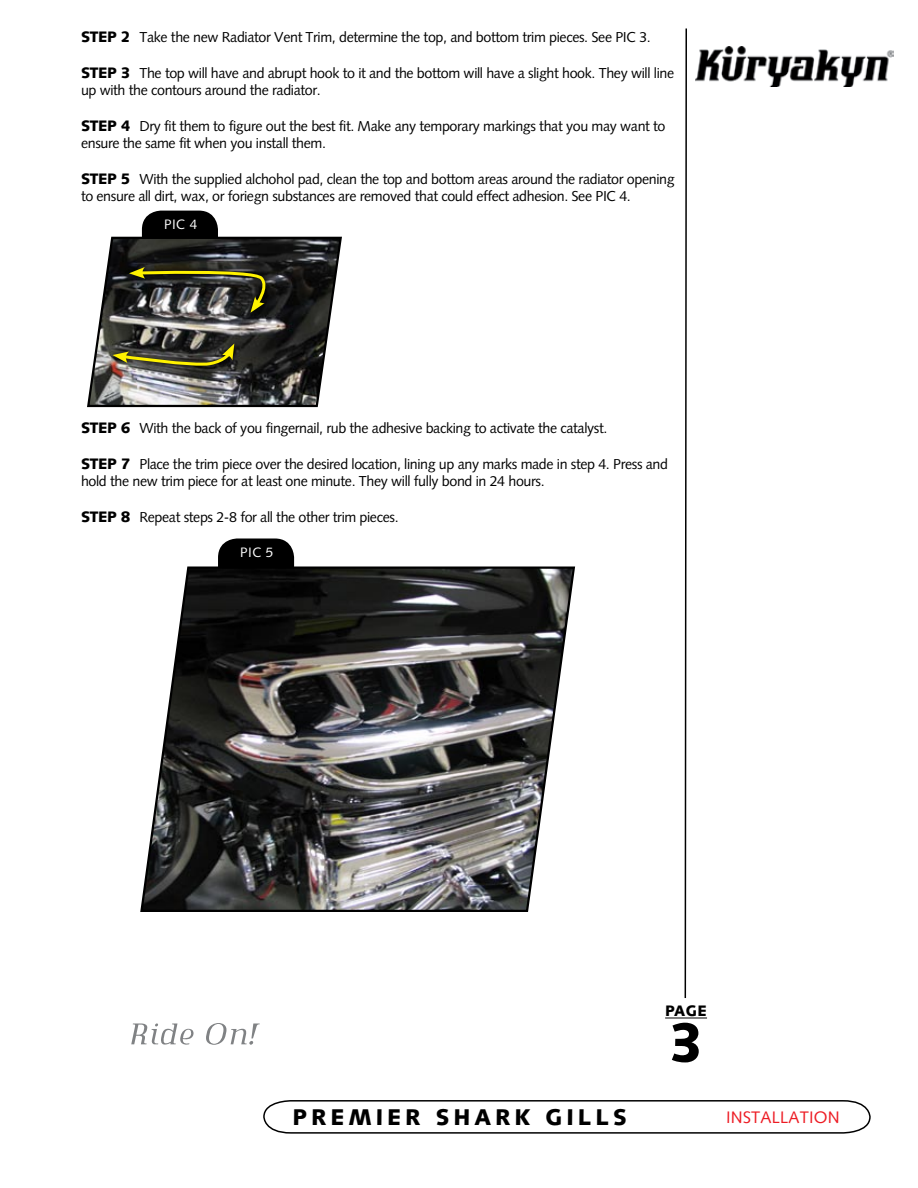
<style>
.page{position:relative;width:918px;height:1188px;background:#fff}
.page>*{position:absolute;margin:0;border:0;box-sizing:border-box;transform-origin:0 0}
.t1{font:800 54px "Facile S Si";color:#000}
.t2{font:800 22.5px "Facile S Si";color:#000}
.t3{font:16.5px "Facile S Si";letter-spacing:.01em;color:#ed1c24}
.t4{font:800 15px "Facile S Si";color:#000}
.t5{font:14.25px/17.1px "Facile S Si";letter-spacing:-.025em;color:#000}
.t6{font:13.5px "Facile S Si";letter-spacing:.03em;color:#fff}
.s1{font-weight:800;font-size:15px}
</style>
<div class="page">
<img style="left:696px;top:47px;width:197px;height:40px">
<svg style="left:684px;top:28px;width:3px;height:970px"></svg>
<svg style="left:263px;top:1100px;width:608px;height:34px"></svg>
<hr style="left:665px;top:1018px;width:42px;height:1px;background:#000">
<svg style="left:131px;top:1023px;width:129px;height:22px"></svg>
<div style="left:143px;top:212px;width:74px;height:47px;background:#000;border-radius:18px"></div>
<div style="left:142px;top:211px;width:76px;height:49px;border:2px solid #000;border-radius:18px"></div>
<svg style="left:87px;top:236px;width:255px;height:172px"></svg>
<div style="left:219px;top:540px;width:74px;height:50px;background:#000;border-radius:18px"></div>
<div style="left:218px;top:539px;width:76px;height:53px;border:2px solid #000;border-radius:18px"></div>
<img style="left:140px;top:565px;width:436px;height:347px">
<svg style="left:109px;top:339px;width:132px;height:33px"></svg>
<svg style="left:112px;top:344px;width:122px;height:23px"></svg>
<svg style="left:125px;top:263px;width:147px;height:55px"></svg>
<svg style="left:129px;top:267px;width:144px;height:46px"></svg>
<p class="t5" style="left:81px;top:28px;width:571px"><span class="s1">STEP 2</span> Take the new Radiator Vent Trim, determine the top, and bottom trim pieces. See PIC 3.</p>
<p class="t5" style="left:81px;top:64px;width:595px"><span class="s1">STEP 3</span> The top will have and abrupt hook to it and the bottom will have a slight hook. They will line up with the contours around the radiator.</p>
<p class="t5" style="left:81px;top:117px;width:586px"><span class="s1">STEP 4</span> Dry fit them to figure out the best fit. Make any temporary markings that you may want to ensure the same fit when you install them.</p>
<p class="t5" style="left:81px;top:171px;width:595px"><span class="s1">STEP 5</span> With the supplied alchohol pad, clean the top and bottom areas around the radiator opening to ensure all dirt, wax, or foriegn substances are removed that could effect adhesion. See PIC 4.</p>
<p class="t6" style="left:164px;top:216px;width:35px">PIC 4</p>
<p class="t5" style="left:81px;top:420px;width:528px"><span class="s1">STEP 6</span> With the back of you fingernail, rub the adhesive backing to activate the catalyst.</p>
<p class="t5" style="left:81px;top:456px;width:589px"><span class="s1">STEP 7</span> Place the trim piece over the desired location, lining up any marks made in step 4. Press and hold the new trim piece for at least one minute. They will fully bond in 24 hours.</p>
<p class="t5" style="left:81px;top:509px;width:319px"><span class="s1">STEP 8</span> Repeat steps 2-8 for all the other trim pieces.</p>
<p class="t6" style="left:240px;top:544px;width:35px">PIC 5</p>
<h2 class="t2" style="left:292px;top:1104px;width:20px">PREMIER</h2>
<h2 class="t2" style="left:436px;top:1104px;width:147px">SHAR K GILLS</h2>
<p class="t4" style="left:665px;top:1002px;width:21px">PAGE</p>
<h1 class="t1" style="left:669px;top:1010px;width:36px">3</h1>
<p class="t3" style="left:726px;top:1107px;width:115px">INSTALLATION</p>
</div>
